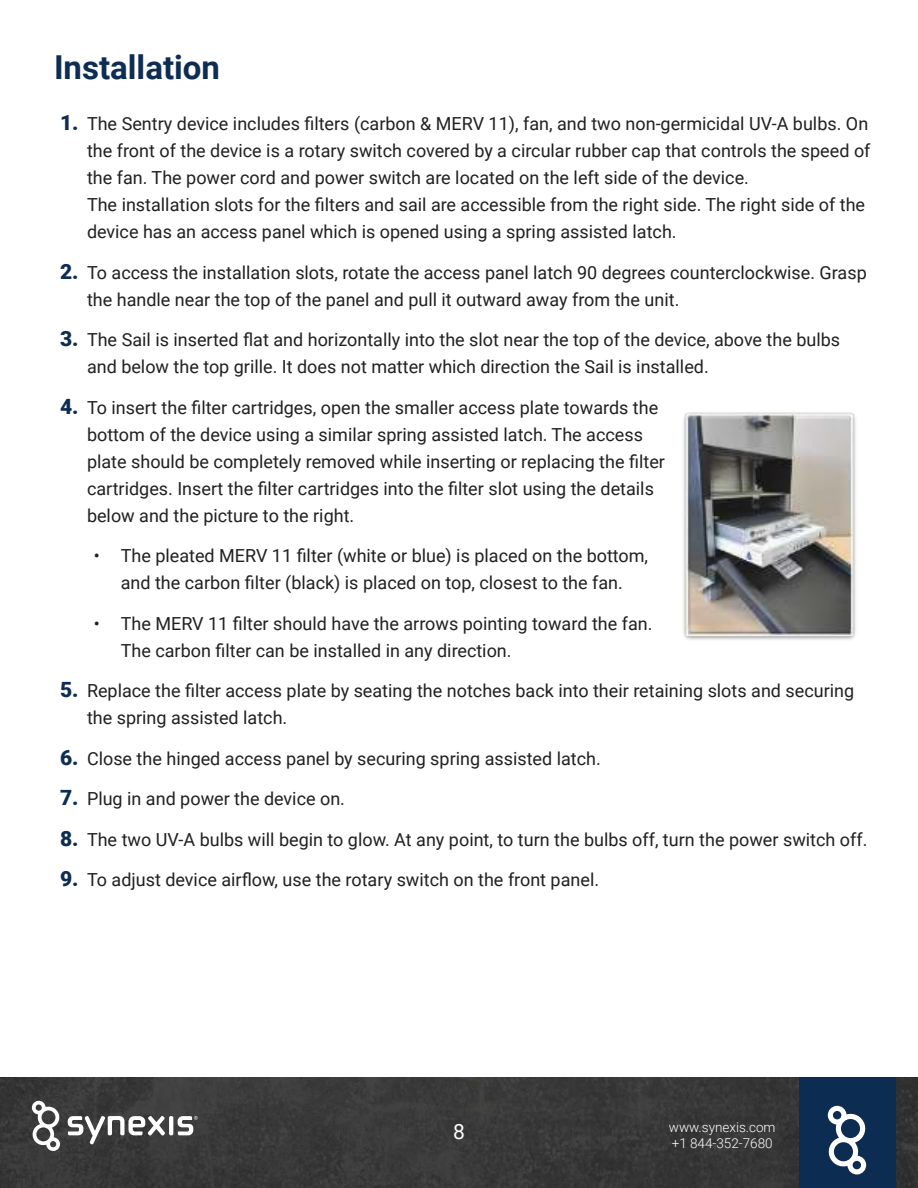
<style>
.page{position:relative;width:918px;height:1188px;background:#fff}
.page>*{position:absolute;margin:0;border:0;box-sizing:border-box;transform-origin:0 0}
.t1{font:700 33px "Roboto";color:#0e2d52}
.t2{font:21px "Roboto";color:#fff}
.t3{font:18px/27px "Roboto";color:#221f1f}
.t4{font:300 13.5px/16.2px "Roboto";color:#fff}
.s1{font-weight:900;font-size:21px;color:#0e2d52}
</style>
<div class="page">
<img style="left:0;top:1078px;width:918px;height:110px">
<svg style="left:31px;top:1100px;width:30px;height:51px"></svg>
<hr style="left:169px;top:1116px;width:4px;height:19px;background:#fff;border-radius:2px">
<svg style="left:68px;top:1116px;width:97px;height:28px"></svg>
<svg style="left:178px;top:1116px;width:20px;height:19px"></svg>
<div style="left:799px;top:1078px;width:96px;height:110px;background:#0d2c52"></div>
<svg style="left:827px;top:1105px;width:40px;height:70px"></svg>
<img style="left:683px;top:412px;width:173px;height:228px">
<h1 class="t1" style="left:54px;top:53px;width:168px">Installation</h1>
<p class="t3" style="left:87px;top:109px;width:785px;text-indent:-27px"><span class="s1">1.</span> The Sentry device includes filters (carbon &amp; MERV 11), fan, and two non-germicidal UV-A bulbs. On the front of the device is a rotary switch covered by a circular rubber cap that controls the speed of the fan. The power cord and power switch are located on the left side of the device.<br>The installation slots for the filters and sail are accessible from the right side. The right side of the device has an access panel which is opened using a spring assisted latch.</p>
<p class="t3" style="left:87px;top:260px;width:781px;text-indent:-27px"><span class="s1">2.</span> To access the installation slots, rotate the access panel latch 90 degrees counterclockwise. Grasp the handle near the top of the panel and pull it outward away from the unit.</p>
<p class="t3" style="left:87px;top:325px;width:755px;text-indent:-27px"><span class="s1">3.</span> The Sail is inserted flat and horizontally into the slot near the top of the device, above the bulbs and below the top grille. It does not matter which direction the Sail is installed.</p>
<p class="t3" style="left:87px;top:393px;width:579px;text-indent:-27px"><span class="s1">4.</span> To insert the filter cartridges, open the smaller access plate towards the bottom of the device using a similar spring assisted latch. The access plate should be completely removed while inserting or replacing the filter cartridges. Insert the filter cartridges into the filter slot using the details below and the picture to the right.</p>
<p class="t3" style="left:94px;top:543px;width:556px;text-align:center">• The pleated MERV 11 filter (white or blue) is placed on the bottom, and the carbon filter (black) is placed on top, closest to the fan.</p>
<p class="t3" style="left:121px;top:611px;width:533px;text-indent:-27px">• The MERV 11 filter should have the arrows pointing toward the fan.<br>The carbon filter can be installed in any direction.</p>
<p class="t3" style="left:87px;top:676px;width:769px;text-indent:-27px"><span class="s1">5.</span> Replace the filter access plate by seating the notches back into their retaining slots and securing the spring assisted latch.</p>
<p class="t3" style="left:60px;top:746px;width:542px"><span class="s1">6.</span> Close the hinged access panel by securing spring assisted latch.</p>
<p class="t3" style="left:60px;top:786px;width:287px"><span class="s1">7.</span> Plug in and power the device on.</p>
<p class="t3" style="left:60px;top:827px;width:809px"><span class="s1">8.</span> The two UV-A bulbs will begin to glow. At any point, to turn the bulbs off, turn the power switch off.</p>
<p class="t3" style="left:60px;top:865px;width:541px"><span class="s1">9.</span> To adjust device airflow, use the rotary switch on the front panel.</p>
<p class="t2" style="left:453px;top:1122px;width:13px">8</p>
<p class="t4" style="left:669px;top:1121px;width:108px">www.synexis.com +1 844-352-7680</p>
</div>
